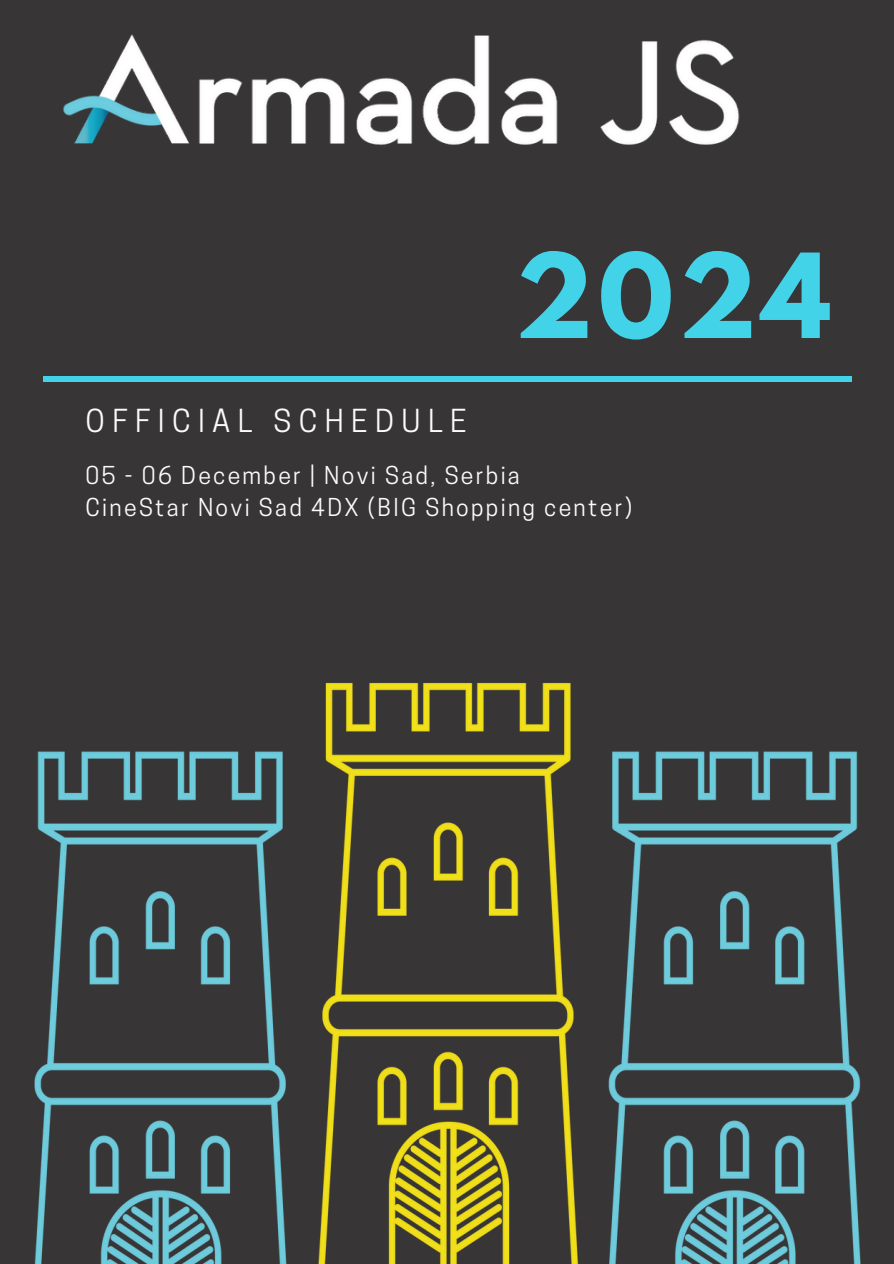
<style>
.page{position:relative;width:894px;height:1264px;background:#fff}
.page>*{position:absolute;margin:0;border:0;box-sizing:border-box;transform-origin:0 0}
.t1{font:700 103.65px "League Spartan";color:#43d3e8}
.t2{font:29.85px "Cooper Hewitt";letter-spacing:.25em;color:#fbfbfb}
.t3{font:23.1px "Cooper Hewitt";letter-spacing:.1em;color:#fbfbfb}
</style>
<div class="page">
<div style="left:0;top:0;width:893px;height:1263px;background:#383536"></div>
<div style="left:43px;top:376px;width:808px;height:5px;background:#43d3e8"></div>
<img style="left:63px;top:34px;width:677px;height:111px">
<img style="left:34px;top:683px;width:827px;height:580px">
<p class="t1" style="left:515px;top:245px;width:317px">2024</p>
<h1 class="t2" style="left:86px;top:410px;width:382px">OFFICIAL SCHEDULE</h1>
<h2 class="t3" style="left:86px;top:467px;width:435px">05 - 06 December | Novi Sad, Serbia</h2>
<p class="t3" style="left:86px;top:498px;width:548px">CineStar Novi Sad 4DX (BIG Shopping center)</p>
</div>
